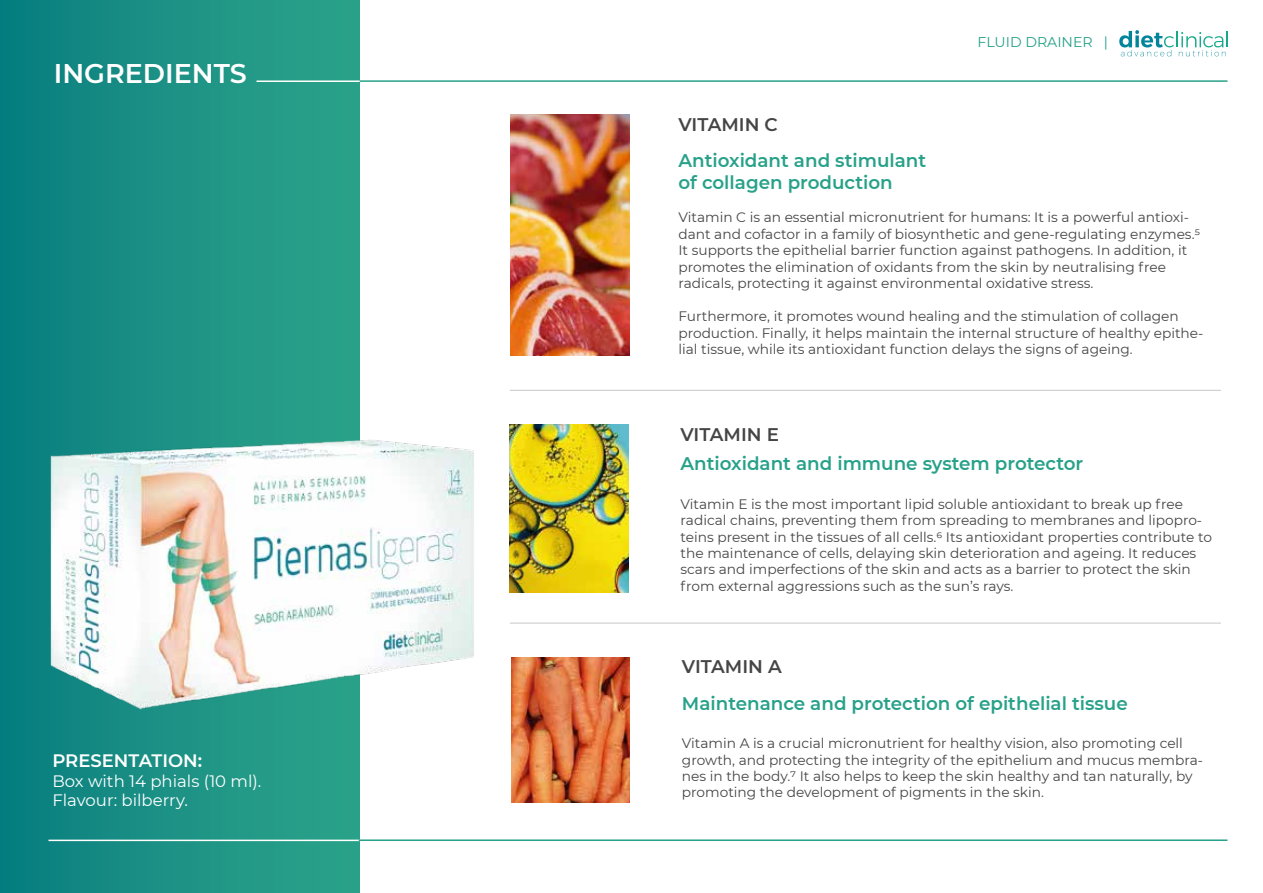
<style>
.page{position:relative;width:1263px;height:893px;background:#fff}
.page>*{position:absolute;margin:0;border:0;box-sizing:border-box;transform-origin:0 0}
.t1{font:600 27px "Montserrat";color:#fff}
.t2{font:600 18.3px/21.9px "Montserrat";color:#27a189}
.t3{font:600 18.3px "Montserrat";color:#464545}
.t4{font:600 18px "Montserrat";color:#fff}
.t5{font:16.5px/19.8px "Montserrat";color:#fff}
.t6{font:14.1px "Montserrat";color:#27a189}
.t7{font:13.65px/16.5px "Montserrat";color:#464545}
</style>
<div class="page">
<div style="left:0;top:0;width:359px;height:893px;background:linear-gradient(to right,#097e7f,#2da48a)"></div>
<hr style="left:256px;top:80px;width:407px;height:2px;background:#fff">
<hr style="left:49px;top:840px;width:613px;height:1px;background:#fff">
<hr style="left:360px;top:80px;width:867px;height:2px;background:#27a189">
<hr style="left:359px;top:839px;width:868px;height:2px;background:#27a189">
<img style="left:511px;top:115px;width:118px;height:241px">
<img style="left:510px;top:425px;width:118px;height:167px">
<hr style="left:510px;top:623px;width:711px;height:1px;background:#c8c7c7">
<img style="left:511px;top:657px;width:118px;height:145px">
<hr style="left:510px;top:390px;width:711px;height:1px;background:#c8c7c7">
<svg style="left:1119px;top:30px;width:109px;height:26px"></svg>
<img style="left:0;top:303px;width:474px;height:529px">
<h1 class="t1" style="left:54px;top:54px;width:195px">INGREDIENTS</h1>
<h3 class="t4" style="left:52px;top:748px;width:151px">PRESENTATION:</h3>
<p class="t5" style="left:52px;top:770px;width:210px">Box with 14 phials (10 ml).<br>Flavour: bilberry.</p>
<p class="t6" style="left:977px;top:33px;width:132px">FLUID DRAINER |</p>
<h2 class="t3" style="left:678px;top:111px;width:101px">VITAMIN C</h2>
<h2 class="t2" style="left:678px;top:149px;width:249px">Antioxidant and stimulant of collagen production</h2>
<p class="t7" style="left:678px;top:209px;width:523px">Vitamin C is an essential micronutrient for humans: It is a powerful antioxi&shy;dant and cofactor in a family of biosynthetic and gene-regulating enzymes.5<br>It supports the epithelial barrier function against pathogens. In addition, it promotes the elimination of oxidants from the skin by neutralising free radicals, protecting it against environmental oxidative stress.</p>
<p class="t7" style="left:678px;top:308px;width:526px">Furthermore, it promotes wound healing and the stimulation of collagen production. Finally, it helps maintain the internal structure of healthy epithe&shy;lial tissue, while its antioxidant function delays the signs of ageing.</p>
<h2 class="t3" style="left:680px;top:421px;width:100px">VITAMIN E</h2>
<h2 class="t2" style="left:680px;top:452px;width:404px">Antioxidant and immune system protector</h2>
<p class="t7" style="left:680px;top:495px;width:533px">Vitamin E is the most important lipid soluble antioxidant to break up free radical chains, preventing them from spreading to membranes and lipopro&shy;teins present in the tissues of all cells.6 Its antioxidant properties contribute to the maintenance of cells, delaying skin deterioration and ageing. It reduces scars and imperfections of the skin and acts as a barrier to protect the skin from external aggressions such as the sun’s rays.</p>
<h2 class="t3" style="left:682px;top:653px;width:101px">VITAMIN A</h2>
<h2 class="t2" style="left:682px;top:691px;width:447px">Maintenance and protection of epithelial tissue</h2>
<p class="t7" style="left:682px;top:734px;width:523px">Vitamin A is a crucial micronutrient for healthy vision, also promoting cell growth, and protecting the integrity of the epithelium and mucus membra&shy;nes in the body.7 It also helps to keep the skin healthy and tan naturally, by promoting the development of pigments in the skin.</p>
</div>
